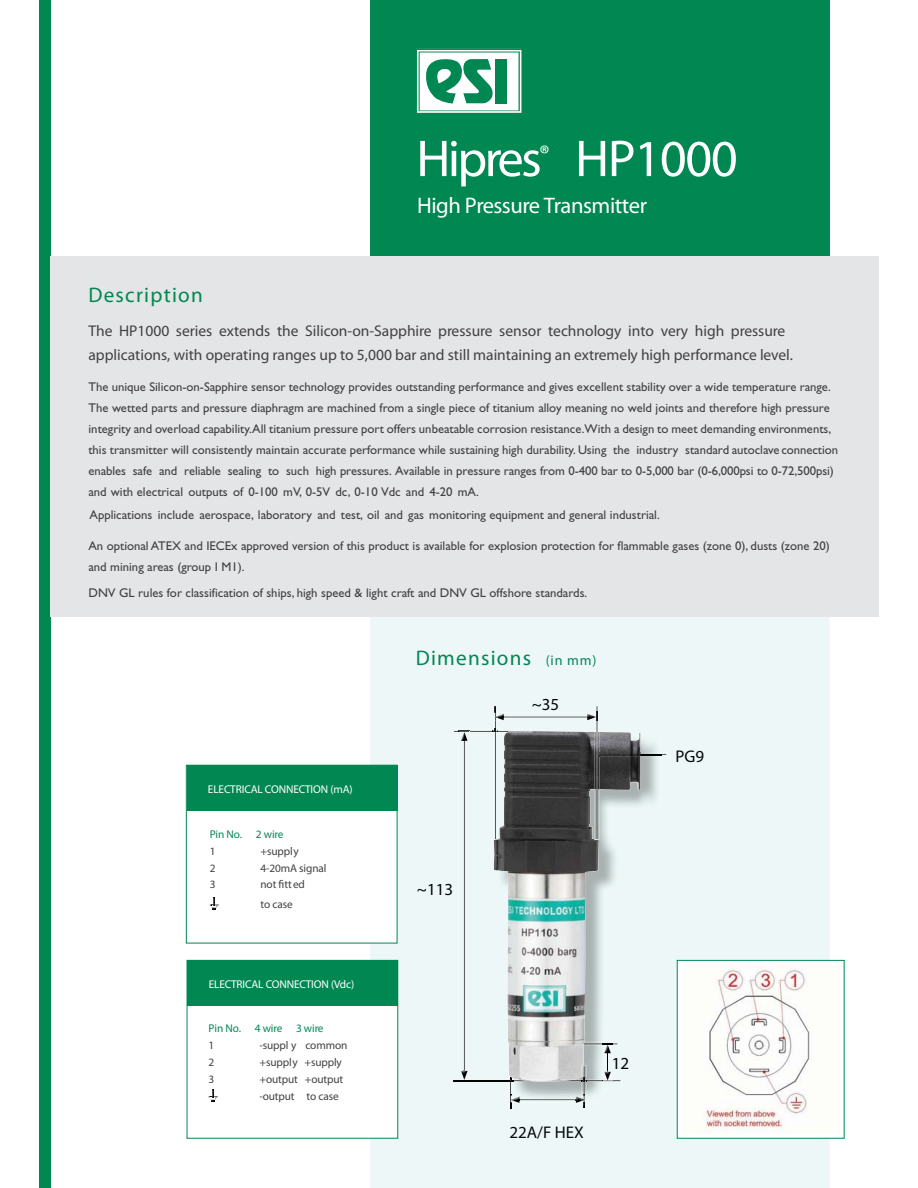
<style>
.page{position:relative;width:918px;height:1188px;background:#fff}
.page>*{position:absolute;margin:0;border:0;box-sizing:border-box;transform-origin:0 0}
.t1{font:500 52.2px "DINOT";letter-spacing:-.05em;color:#fff}
.t2{font:24.3px "DINOT";color:#fff}
.t3{font:300 22.65px "DINOT";letter-spacing:-.02em;color:#fff}
.t4{font:21.15px "DINOT";letter-spacing:.06em;color:#008752}
.t5{font:300 16.95px "DINOT";color:#040809}
.t6{font:300 15.45px/24px "DINOT";color:#414042}
.t7{font:12.75px/21.3px "Gill Sans";color:#414042}
.t8{font:500 11.25px/17px "DINOT";letter-spacing:-.01em;color:#414042}
.t9{font:700 11.25px "DINOT";letter-spacing:-.01em;color:#fff}
.t10{font:700 11.25px "DINOT";letter-spacing:-.01em;color:#008752}
.s1{font-weight:300}
.s2{font-size:14.1px}
</style>
<div class="page">
<div style="left:370px;top:0;width:460px;height:257px;background:#008752"></div>
<div style="left:39px;top:0;width:12px;height:1188px;background:#008752"></div>
<svg style="left:416px;top:50px;width:106px;height:63px"></svg>
<div style="left:370px;top:616px;width:460px;height:572px;background:#edf7f7"></div>
<div style="left:51px;top:256px;width:828px;height:360px;background:#e4e5e6"></div>
<div style="left:187px;top:960px;width:211px;height:178px;background:#fff"></div>
<div style="left:186px;top:765px;width:211px;height:178px;background:#fff"></div>
<div style="left:186px;top:765px;width:211px;height:178px;border:1px solid #008752"></div>
<svg style="left:208px;top:1089px;width:10px;height:12px"></svg>
<div style="left:187px;top:766px;width:210px;height:45px;background:#008752"></div>
<svg style="left:209px;top:897px;width:10px;height:12px"></svg>
<div style="left:187px;top:960px;width:211px;height:46px;background:#008752"></div>
<div style="left:677px;top:960px;width:167px;height:178px;background:#fff"></div>
<div style="left:677px;top:960px;width:168px;height:179px;border:1px solid #008752"></div>
<img style="left:703px;top:968px;width:110px;height:163px">
<img style="left:451px;top:729px;width:42px;height:4px">
<img style="left:452px;top:730px;width:41px;height:3px">
<img style="left:454px;top:731px;width:39px;height:1px">
<img style="left:451px;top:1078px;width:46px;height:2px">
<img style="left:451px;top:1080px;width:46px;height:2px">
<img style="left:453px;top:1080px;width:44px;height:1px">
<img style="left:459px;top:741px;width:11px;height:330px">
<img style="left:464px;top:741px;width:1px;height:330px">
<svg style="left:459px;top:1071px;width:11px;height:10px"></svg>
<svg style="left:459px;top:730px;width:11px;height:11px"></svg>
<img style="left:493px;top:735px;width:1px;height:105px">
<img style="left:533px;top:712px;width:54px;height:1px">
<img style="left:533px;top:713px;width:54px;height:7px">
<img style="left:533px;top:717px;width:54px;height:1px">
<svg style="left:587px;top:705px;width:13px;height:26px"></svg>
<img style="left:588px;top:735px;width:73px;height:367px">
<img style="left:588px;top:1078px;width:34px;height:4px">
<img style="left:588px;top:1080px;width:32px;height:1px">
<svg style="left:641px;top:752px;width:28px;height:4px"></svg>
<img style="left:519px;top:1082px;width:57px;height:21px">
<svg style="left:602px;top:1078px;width:11px;height:3px"></svg>
<img style="left:494px;top:731px;width:147px;height:347px">
<svg style="left:493px;top:704px;width:40px;height:31px"></svg>
<img style="left:519px;top:1078px;width:57px;height:2px">
<img style="left:519px;top:1080px;width:57px;height:2px">
<img style="left:522px;top:1080px;width:48px;height:1px">
<img style="left:601px;top:754px;width:40px;height:1px">
<img style="left:599px;top:732px;width:1px;height:58px">
<img style="left:597px;top:732px;width:1px;height:107px">
<img style="left:553px;top:1044px;width:31px;height:1px">
<img style="left:519px;top:1099px;width:57px;height:1px">
<svg style="left:497px;top:1065px;width:22px;height:45px"></svg>
<svg style="left:576px;top:1064px;width:12px;height:45px"></svg>
<h1 class="t1" style="left:416px;top:136px;width:323px">Hipres <span class="s1">HP1000</span></h1>
<h2 class="t2" style="left:540px;top:139px;width:12px">®</h2>
<h3 class="t3" style="left:417px;top:195px;width:232px">High Pressure Transmitter</h3>
<h3 class="t4" style="left:88px;top:282px;width:116px">Description</h3>
<p class="t6" style="left:88px;top:319px;width:706px">The HP1000 series extends the Silicon-on-Sapphire pressure sensor technology into very high pressure applications, with operating ranges up to 5,000 bar and still maintaining an extremely high performance level.</p>
<p class="t7" style="left:88px;top:377px;width:751px">The unique Silicon-on-Sapphire sensor technology provides outstanding performance and gives excellent stability over a wide temperature range.<br>The wetted parts and pressure diaphragm are machined from a single piece of titanium alloy meaning no weld joints and therefore high pressure integrity and overload capability.All titanium pressure port offers unbeatable corrosion resistance.With a design to meet demanding environments, this transmitter will consistently maintain accurate performance while sustaining high durability. Using the industry standard autoclave connection enables safe and reliable sealing to such high pressures. Available in pressure ranges from 0-400 bar to 0-5,000 bar (0-6,000psi to 0-72,500psi) and with electrical outputs of 0-100 mV, 0-5V dc, 0-10 Vdc and 4-20 mA.<br>Applications include aerospace, laboratory and test, oil and gas monitoring equipment and general industrial.</p>
<p class="t7" style="left:88px;top:537px;width:743px">An optional ATEX and IECEx approved version of this product is available for explosion protection for flammable gases (zone 0), dusts (zone 20) and mining areas (group I M1).</p>
<p class="t7" style="left:89px;top:583px;width:500px">DNV GL rules for classification of ships, high speed &amp; light craft and DNV GL offshore standards.</p>
<h3 class="t4" style="left:416px;top:645px;width:182px">Dimensions <span class="s2">(in mm)</span></h3>
<p class="t9" style="left:208px;top:783px;width:146px">ELECTRICAL CONNECTION (mA)</p>
<p class="t10" style="left:210px;top:827px;width:75px">Pin No. 2 wire</p>
<p class="t8" style="left:210px;top:843px;width:7px">1</p>
<p class="t8" style="left:260px;top:843px;width:40px">+supply</p>
<p class="t8" style="left:210px;top:860px;width:7px">2</p>
<p class="t8" style="left:260px;top:860px;width:68px">4-20mA signal</p>
<p class="t8" style="left:210px;top:877px;width:7px">3</p>
<p class="t8" style="left:260px;top:875px;width:46px;line-height:19.8px">not fitt ed to case</p>
<p class="t9" style="left:209px;top:977px;width:147px">ELECTRICAL CONNECTION (Vdc)</p>
<p class="t10" style="left:209px;top:1022px;width:117px">Pin No. 4 wire 3 wire</p>
<p class="t8" style="left:209px;top:1038px;width:7px">1</p>
<p class="t8" style="left:259px;top:1038px;width:90px">-suppl y common</p>
<p class="t8" style="left:209px;top:1054px;width:7px">2</p>
<p class="t8" style="left:259px;top:1054px;width:84px">+supply +supply</p>
<p class="t8" style="left:209px;top:1071px;width:7px">3</p>
<p class="t8" style="left:259px;top:1071px;width:86px">+output +output -output to case</p>
<h3 class="t5" style="left:417px;top:882px;width:38px">~113</h3>
<h3 class="t5" style="left:532px;top:697px;width:29px">~35</h3>
<h3 class="t5" style="left:675px;top:749px;width:30px">PG9</h3>
<h3 class="t5" style="left:510px;top:1125px;width:76px">22A/F HEX</h3>
<h3 class="t5" style="left:612px;top:1056px;width:19px">12</h3>
</div>
